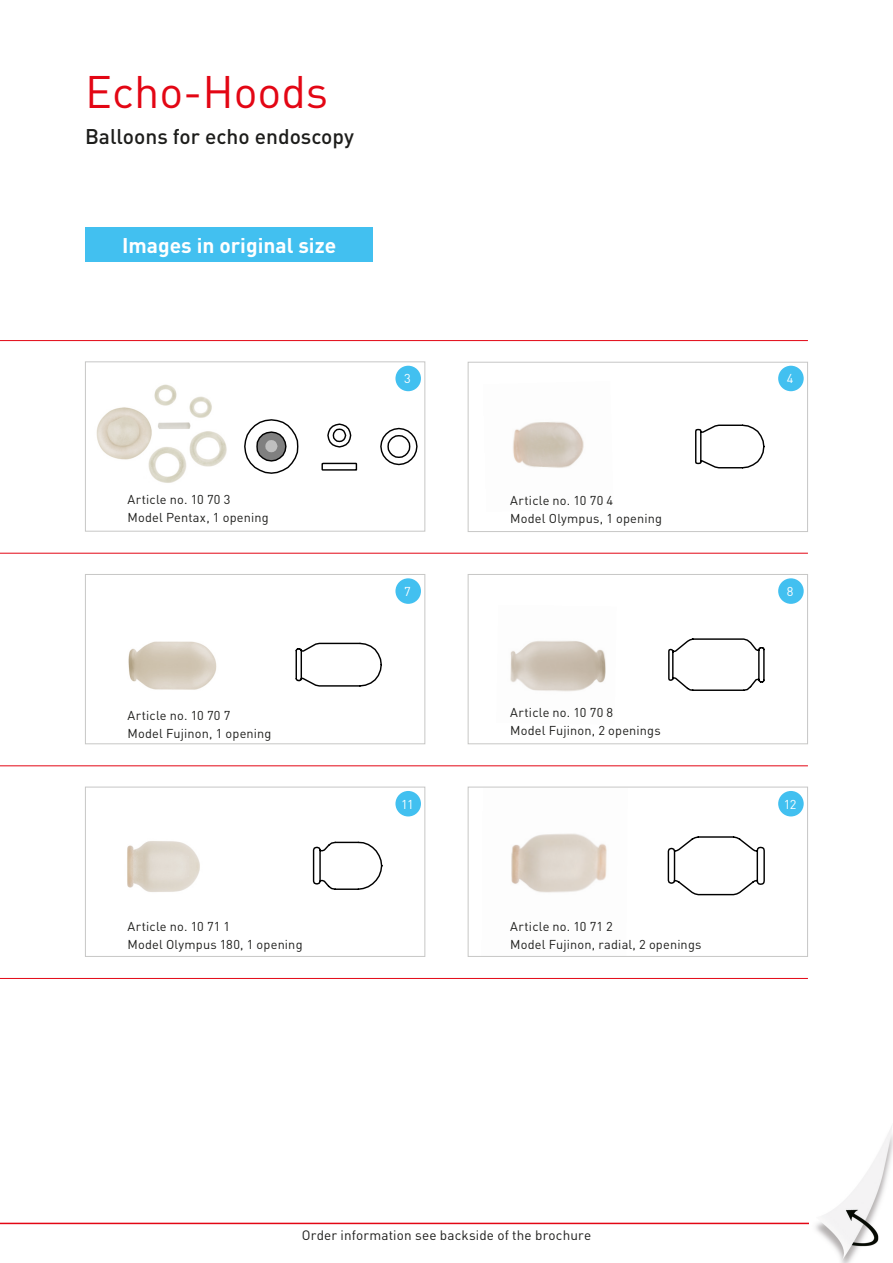
<style>
.page{position:relative;width:893px;height:1263px;background:#fff}
.page>*{position:absolute;margin:0;border:0;box-sizing:border-box;transform-origin:0 0}
.t1{font:45px "DINOT";color:#e30614}
.t2{font:500 21px "DINOT";color:#1d1d1b}
.t3{font:700 21px "DINOT";color:#fff}
.t4{font:13.5px "DINOT";letter-spacing:.01em;color:#1d1d1b}
.t5{font:12.75px "DINOT";letter-spacing:.015em;color:#1d1d1b}
.t6{font:12.75px "DINOT";color:#fff}
</style>
<div class="page">
<hr style="left:0;top:340px;width:808px;height:1px;background:#e30614">
<hr style="left:0;top:553px;width:808px;height:1px;background:#e30614">
<hr style="left:0;top:765px;width:808px;height:1px;background:#e30614">
<hr style="left:0;top:978px;width:808px;height:1px;background:#e30614">
<hr style="left:0;top:1223px;width:893px;height:1px;background:#e30614">
<img style="left:810px;top:1126px;width:83px;height:137px">
<img style="left:511px;top:833px;width:96px;height:60px">
<div style="left:468px;top:787px;width:340px;height:170px;border:1px solid #c7c7c6"></div>
<img style="left:96px;top:384px;width:131px;height:99px">
<div style="left:85px;top:361px;width:340px;height:170px;border:1px solid #c7c7c6"></div>
<img style="left:128px;top:641px;width:89px;height:49px">
<div style="left:85px;top:574px;width:340px;height:170px;border:1px solid #c7c7c6"></div>
<img style="left:510px;top:641px;width:96px;height:51px">
<div style="left:468px;top:574px;width:340px;height:170px;border:1px solid #c7c7c6"></div>
<img style="left:513px;top:422px;width:71px;height:46px">
<div style="left:468px;top:362px;width:340px;height:170px;border:1px solid #c7c7c6"></div>
<img style="left:127px;top:841px;width:73px;height:51px">
<div style="left:85px;top:787px;width:340px;height:170px;border:1px solid #c7c7c6"></div>
<div style="left:395px;top:366px;width:26px;height:25px;background:#42c0f0;border-radius:50%"></div>
<div style="left:395px;top:578px;width:26px;height:26px;background:#42c0f0;border-radius:50%"></div>
<div style="left:395px;top:791px;width:26px;height:25px;background:#42c0f0;border-radius:50%"></div>
<div style="left:778px;top:366px;width:26px;height:25px;background:#42c0f0;border-radius:50%"></div>
<div style="left:778px;top:578px;width:26px;height:26px;background:#42c0f0;border-radius:50%"></div>
<div style="left:778px;top:791px;width:26px;height:25px;background:#42c0f0;border-radius:50%"></div>
<svg style="left:312px;top:841px;width:71px;height:49px"></svg>
<svg style="left:667px;top:836px;width:98px;height:60px"></svg>
<div style="left:85px;top:227px;width:287px;height:34px;background:#42c0f0"></div>
<svg style="left:695px;top:424px;width:70px;height:45px"></svg>
<svg style="left:295px;top:642px;width:87px;height:45px"></svg>
<svg style="left:668px;top:638px;width:97px;height:53px"></svg>
<svg style="left:321px;top:423px;width:97px;height:48px"></svg>
<svg style="left:244px;top:419px;width:55px;height:55px"></svg>
<p class="t1" style="left:85px;top:64px;width:245px">Echo-Hoods</p>
<p class="t2" style="left:85px;top:123px;width:270px">Balloons for echo endoscopy</p>
<p class="t3" style="left:122px;top:231px;width:216px">Images in original size</p>
<p class="t5" style="left:128px;top:491px;width:104px">Article no. 10 70 3</p>
<p class="t5" style="left:128px;top:509px;width:143px">Model Pentax, 1 opening</p>
<p class="t5" style="left:128px;top:707px;width:104px">Article no. 10 70 7</p>
<p class="t5" style="left:128px;top:725px;width:145px">Model Fujinon, 1 opening</p>
<p class="t5" style="left:128px;top:918px;width:104px">Article no. 10 71 1</p>
<p class="t5" style="left:128px;top:936px;width:177px">Model Olympus 180, 1 opening</p>
<p class="t6" style="left:404px;top:371px;width:8px">3</p>
<p class="t6" style="left:404px;top:583px;width:8px">7</p>
<p class="t6" style="left:401px;top:796px;width:14px">11</p>
<p class="t5" style="left:510px;top:493px;width:104px">Article no. 10 70 4</p>
<p class="t5" style="left:510px;top:511px;width:153px">Model Olympus, 1 opening</p>
<p class="t5" style="left:510px;top:704px;width:104px">Article no. 10 70 8</p>
<p class="t5" style="left:510px;top:722px;width:152px">Model Fujinon, 2 openings</p>
<p class="t5" style="left:510px;top:919px;width:104px">Article no. 10 71 2</p>
<p class="t5" style="left:510px;top:937px;width:193px">Model Fujinon, radial, 2 openings</p>
<p class="t6" style="left:787px;top:371px;width:8px">4</p>
<p class="t6" style="left:787px;top:583px;width:8px">8</p>
<p class="t6" style="left:784px;top:796px;width:14px">12</p>
<p class="t4" style="left:302px;top:1227px;width:291px">Order information see backside of the brochure</p>
</div>
